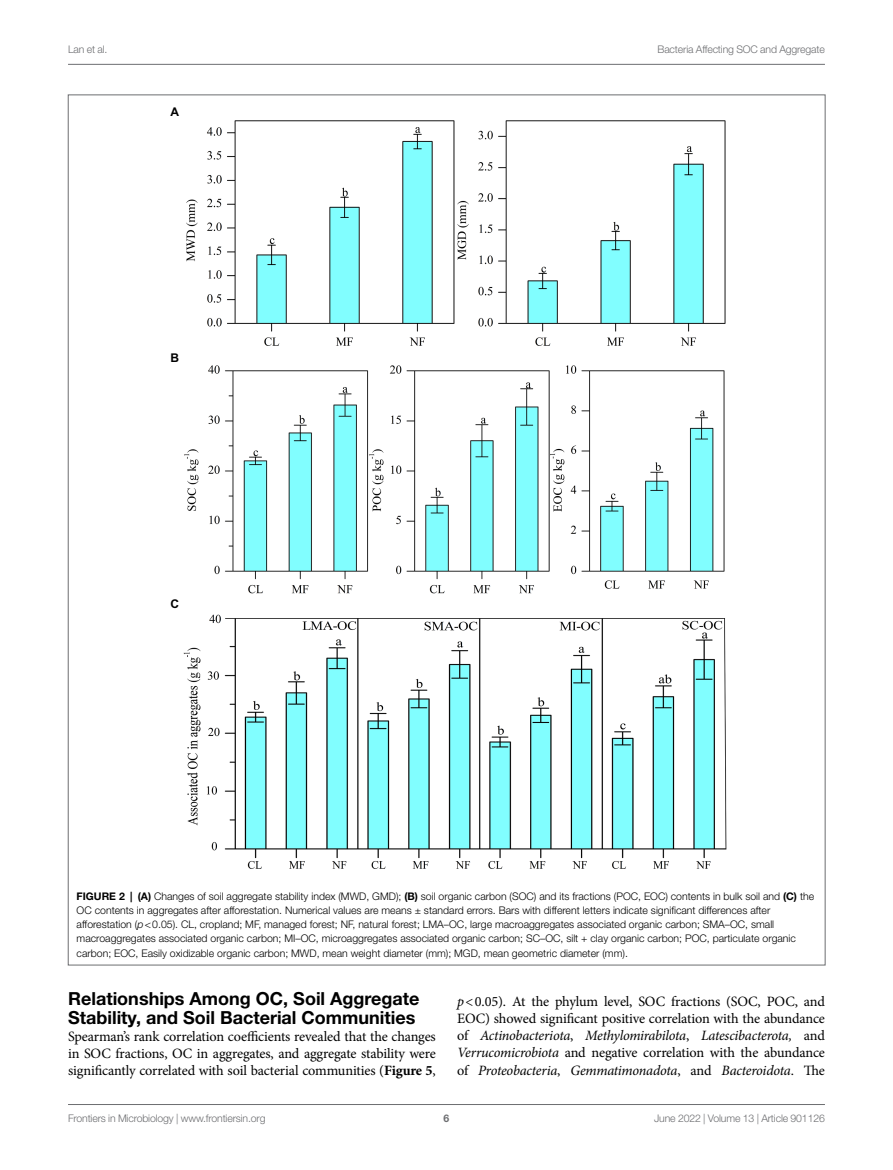
<style>
.page{position:relative;width:893px;height:1170px;background:#fff}
.page>*{position:absolute;margin:0;border:0;box-sizing:border-box;transform-origin:0 0}
.HEAD_2{font:700 18px/18.8px "Helvetica Neue LT Std";color:#000}
.TEXT_FLUSH{font:14.25px/17.2px "Minion Pro";letter-spacing:-.01em;color:#000;text-align:justify}
.t1{font:700 12px "Arial";color:#000}
.FIG_LEG{font:300 10.5px/14.2px "Helvetica Neue LT Std";color:#000}
.t2{font:300 10.5px "Helvetica Neue LT Std";letter-spacing:-.015em;color:#6d6e71}
.t3{font:700 10.5px "Helvetica Neue LT Std";color:#6d6e71}
.s1{font-weight:700}
.s2{font-style:italic}
</style>
<div class="page">
<hr style="left:68px;top:64px;width:757px;height:1px;background:#6d6e71">
<hr style="left:68px;top:1104px;width:757px;height:1px;background:#6d6e71">
<img style="left:183px;top:120px;width:544px;height:749px">
<p class="t2" style="left:68px;top:42px;width:41px">Lan et al.</p>
<p class="t2" style="left:657px;top:42px;width:169px">Bacteria Affecting SOC and Aggregate</p>
<p class="t1" style="left:171px;top:103px;width:10px">A</p>
<p class="t1" style="left:171px;top:350px;width:10px">B</p>
<p class="t1" style="left:171px;top:595px;width:10px">C</p>
<p class="FIG_LEG" style="left:77px;top:888px;width:739px"><span class="s1">FIGURE 2 | (A)</span> Changes of soil aggregate stability index (MWD, GMD); <span class="s1">(B)</span> soil organic carbon (SOC) and its fractions (POC, EOC) contents in bulk soil and <span class="s1">(C)</span> the OC contents in aggregates after afforestation. Numerical values are means ± standard errors. Bars with different letters indicate significant differences after afforestation (<span class="s2">p</span>&lt;0.05). CL, cropland; MF, managed forest; NF, natural forest; LMA–OC, large macroaggregates associated organic carbon; SMA–OC, small macroaggregates associated organic carbon; MI–OC, microaggregates associated organic carbon; SC–OC, silt + clay organic carbon; POC, particulate organic carbon; EOC, Easily oxidizable organic carbon; MWD, mean weight diameter (mm); MGD, mean geometric diameter (mm).</p>
<p class="HEAD_2" style="left:68px;top:988px;width:353px">Relationships Among OC, Soil Aggregate<br>Stability, and Soil Bacterial Communities</p>
<p class="TEXT_FLUSH" style="left:68px;top:1027px;width:369px">Spearman’s rank correlation coefficients revealed that the changes in SOC fractions, OC in aggregates, and aggregate stability were significantly correlated with soil bacterial communities (<span class="s1">Figure 5</span>,</p>
<p class="TEXT_FLUSH" style="left:457px;top:992px;width:369px"><span class="s2">p</span>&lt;0.05). At the phylum level, SOC fractions (SOC, POC, and EOC) showed significant positive correlation with the abundance of <span class="s2">Actinobacteriota</span>, <span class="s2">Methylomirabilota</span>, <span class="s2">Latescibacterota,</span> and <span class="s2">Verrucomicrobiota</span> and negative correlation with the abundance of <span class="s2">Proteobacteria</span>, <span class="s2">Gemmatimonadota</span>, and <span class="s2">Bacteroidota</span>. The</p>
<p class="t2" style="left:68px;top:1111px;width:199px">Frontiers in Microbiology | www.frontiersin.org</p>
<p class="t3" style="left:444px;top:1111px;width:7px">6</p>
<p class="t2" style="left:654px;top:1111px;width:172px">June 2022 | Volume 13 | Article 901126</p>
</div>
